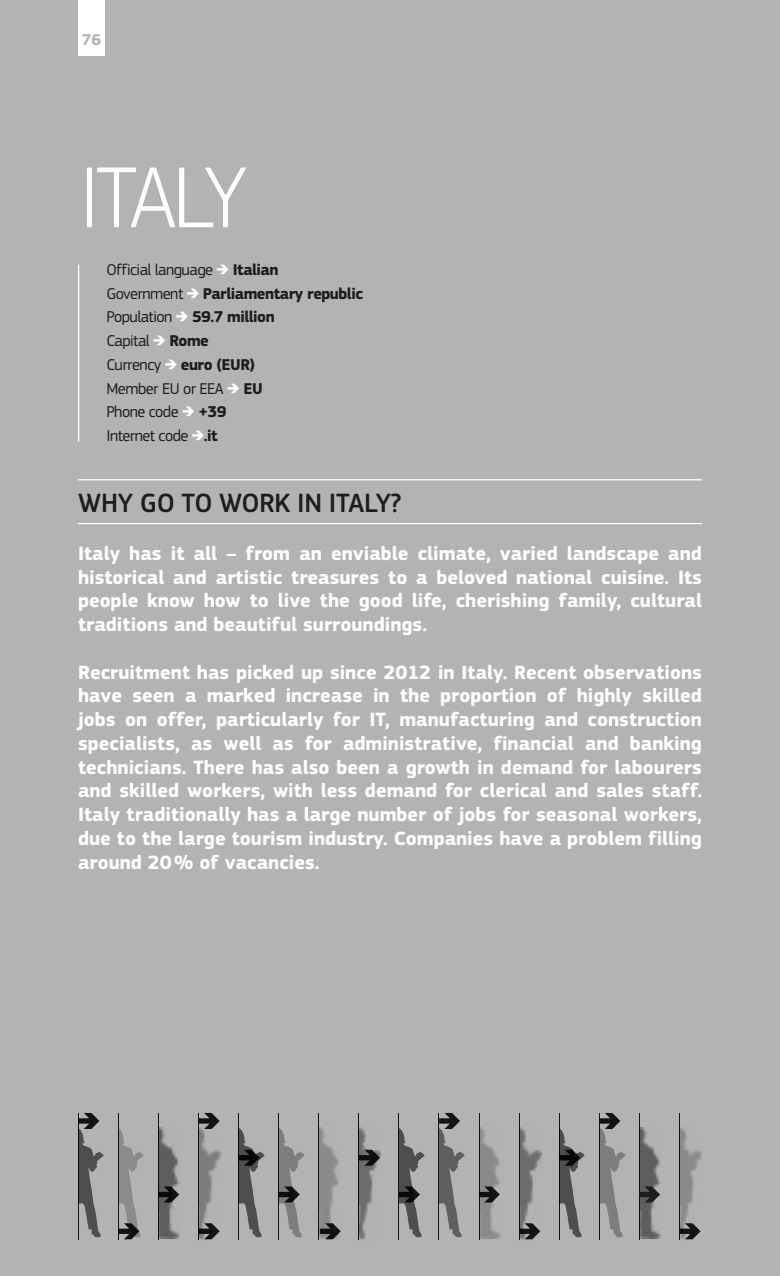
<style>
.page{position:relative;width:780px;height:1276px;background:#b3b3b3}
.page>*{position:absolute;margin:0;border:0;box-sizing:border-box;transform-origin:0 0}
.t1{font:300 90px "PF Square Sans Pro";letter-spacing:-.07em;color:#fff}
.t2{font:500 27.5px "PF Square Sans Pro";letter-spacing:-.01em;color:#1d1d1b}
.t3{font:700 20px/23.8px "PF Square Sans Pro";color:#fff;text-align:justify}
.t4{font:16.25px/23.8px "PF Square Sans Pro";letter-spacing:-.03em;color:#1d1d1b}
.t5{font:700 16.25px "PF Square Sans Pro";color:#b3b3b3}
.s1{font-weight:900;color:#fff}
.s2{font-weight:700}
</style>
<div class="page">
<div style="left:78px;top:0;width:27px;height:55px;background:#fff"></div>
<img style="left:119px;top:1129px;width:25px;height:108px">
<hr style="left:118px;top:1113px;width:1px;height:126px;background:#1d1d1b">
<svg style="left:118px;top:1223px;width:21px;height:16px"></svg>
<img style="left:279px;top:1128px;width:26px;height:109px">
<hr style="left:278px;top:1113px;width:1px;height:126px;background:#1d1d1b">
<svg style="left:279px;top:1186px;width:21px;height:16px"></svg>
<img style="left:439px;top:1129px;width:26px;height:108px">
<hr style="left:438px;top:1113px;width:1px;height:126px;background:#1d1d1b">
<svg style="left:439px;top:1113px;width:21px;height:16px"></svg>
<img style="left:600px;top:1129px;width:26px;height:108px">
<hr style="left:599px;top:1113px;width:1px;height:126px;background:#1d1d1b">
<svg style="left:599px;top:1113px;width:21px;height:16px"></svg>
<img style="left:79px;top:1129px;width:25px;height:108px">
<hr style="left:78px;top:1113px;width:1px;height:126px;background:#1d1d1b">
<svg style="left:78px;top:1113px;width:21px;height:16px"></svg>
<img style="left:239px;top:1128px;width:26px;height:109px">
<hr style="left:238px;top:1113px;width:1px;height:126px;background:#1d1d1b">
<svg style="left:239px;top:1149px;width:21px;height:16px"></svg>
<img style="left:399px;top:1128px;width:26px;height:109px">
<hr style="left:398px;top:1113px;width:1px;height:126px;background:#1d1d1b">
<svg style="left:399px;top:1186px;width:21px;height:16px"></svg>
<img style="left:560px;top:1129px;width:25px;height:108px">
<hr style="left:559px;top:1113px;width:1px;height:126px;background:#1d1d1b">
<svg style="left:559px;top:1149px;width:21px;height:16px"></svg>
<img style="left:159px;top:1127px;width:20px;height:111px">
<hr style="left:158px;top:1113px;width:1px;height:126px;background:#1d1d1b">
<svg style="left:158px;top:1186px;width:21px;height:16px"></svg>
<img style="left:319px;top:1127px;width:19px;height:111px">
<hr style="left:318px;top:1113px;width:1px;height:126px;background:#1d1d1b">
<svg style="left:320px;top:1223px;width:21px;height:16px"></svg>
<img style="left:480px;top:1127px;width:20px;height:111px">
<hr style="left:479px;top:1113px;width:1px;height:126px;background:#1d1d1b">
<svg style="left:479px;top:1186px;width:21px;height:16px"></svg>
<img style="left:640px;top:1127px;width:20px;height:111px">
<hr style="left:639px;top:1113px;width:1px;height:126px;background:#1d1d1b">
<svg style="left:639px;top:1186px;width:21px;height:16px"></svg>
<img style="left:199px;top:1129px;width:21px;height:111px">
<hr style="left:198px;top:1113px;width:1px;height:126px;background:#1d1d1b">
<svg style="left:199px;top:1223px;width:21px;height:16px"></svg>
<svg style="left:199px;top:1113px;width:21px;height:16px"></svg>
<img style="left:359px;top:1127px;width:22px;height:113px">
<hr style="left:358px;top:1113px;width:1px;height:126px;background:#1d1d1b">
<svg style="left:359px;top:1149px;width:21px;height:16px"></svg>
<img style="left:519px;top:1127px;width:22px;height:113px">
<hr style="left:519px;top:1113px;width:1px;height:126px;background:#1d1d1b">
<svg style="left:519px;top:1223px;width:21px;height:16px"></svg>
<img style="left:679px;top:1127px;width:22px;height:113px">
<hr style="left:679px;top:1113px;width:1px;height:126px;background:#1d1d1b">
<svg style="left:679px;top:1223px;width:21px;height:16px"></svg>
<hr style="left:78px;top:265px;width:1px;height:177px;background:#fff">
<hr style="left:78px;top:479px;width:624px;height:1px;background:#fff">
<hr style="left:78px;top:523px;width:624px;height:1px;background:#fff">
<p class="t5" style="left:82px;top:33px;width:21px">76</p>
<h1 class="t1" style="left:79px;top:143px;width:170px">ITALY</h1>
<p class="t4" style="left:106px;top:259px;width:258px">Official language <span class="s1">➔</span> <span class="s2">Italian<br></span>Government <span class="s1">➔</span> <span class="s2">Parliamentary republic<br></span>Population <span class="s1">➔</span> <span class="s2">59.7 million<br></span>Capital <span class="s1">➔</span> <span class="s2">Rome<br></span>Currency <span class="s1">➔</span> <span class="s2">euro (EUR)<br></span>Member EU or EEA <span class="s1">➔</span> <span class="s2">EU<br></span>Phone code <span class="s1">➔</span> <span class="s2">+39<br></span>Internet code <span class="s1">➔</span><span class="s2">.it</span></p>
<h2 class="t2" style="left:78px;top:493px;width:325px">WHY GO TO WORK IN ITALY?</h2>
<p class="t3" style="left:78px;top:543px;width:625px">Italy has it all – from an enviable climate, varied landscape and historical and artistic treasures to a beloved national cuisine. Its people know how to live the good life, cherishing family, cultural traditions and beautiful surroundings.</p>
<p class="t3" style="left:78px;top:661px;width:625px">Recruitment has picked up since 2012 in Italy. Recent observations have seen a marked increase in the proportion of highly skilled jobs on offer, particularly for IT, manufacturing and construction specialists, as well as for administrative, financial and banking technicians. There has also been a growth in demand for labourers and skilled workers, with less demand for clerical and sales staff.<br>Italy traditionally has a large number of jobs for seasonal workers, due to the large tourism industry. Companies have a problem filling around 20 % of vacancies.</p>
</div>
